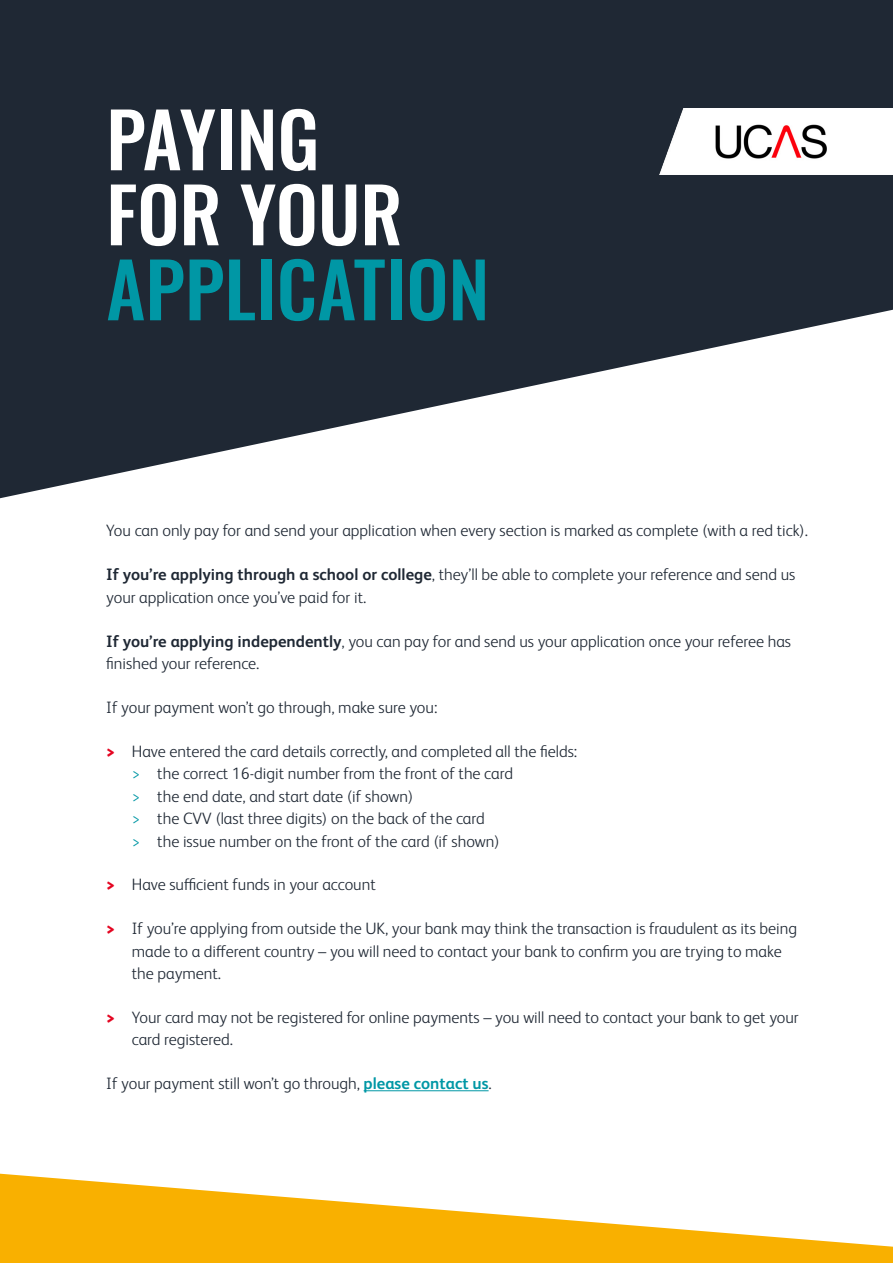
<style>
.page{position:relative;width:893px;height:1263px;background:#fff}
.page>*{position:absolute;margin:0;border:0;box-sizing:border-box;transform-origin:0 0}
.t1{font:500 75px/75px "Oswald";color:#fff}
.t2{font:500 75px "Oswald";color:#0097a5}
.t3{font:300 16.5px/22.5px "FS Albert Pro";color:#1f2834}
.s1{font-weight:700}
.s2{font-weight:800;color:#e40521}
.s3{color:#0097a5}
.s4{font-weight:700;color:#0097a5}
</style>
<div class="page">
<svg style="left:0;top:0;width:893px;height:498px;fill:#1f2834"></svg>
<img style="left:660px;top:108px;width:233px;height:66px">
<hr style="left:364px;top:1090px;width:125px;height:1px;background:#0097a5">
<svg style="left:0;top:1174px;width:893px;height:89px;fill:#f9b000"></svg>
<h1 class="t1" style="left:106px;top:107px;width:298px">PAYING<br>FOR YOUR</h1>
<h1 class="t2" style="left:106px;top:251px;width:385px">APPLICATION</h1>
<p class="t3" style="left:106px;top:518px;width:703px">You can only pay for and send your application when every section is marked as complete (with a red tick).</p>
<p class="t3" style="left:106px;top:562px;width:691px"><span class="s1">If you’re applying through a school or college</span>, they’ll be able to complete your reference and send us your application once you’ve paid for it.</p>
<p class="t3" style="left:106px;top:629px;width:686px"><span class="s1">If you’re applying independently</span>, you can pay for and send us your application once your referee has finished your reference.</p>
<p class="t3" style="left:106px;top:695px;width:333px">If your payment won’t go through, make sure you:</p>
<p class="t3" style="left:132px;top:739px;width:447px;text-indent:-26px"><span class="s2">&gt;</span> Have entered the card details correctly, and completed all the fields: <span class="s3">&gt;</span> the correct 16-digit number from the front of the card<br><span class="s3">&gt;</span> the end date, and start date (if shown)<br><span class="s3">&gt;</span> the CVV (last three digits) on the back of the card<br><span class="s3">&gt;</span> the issue number on the front of the card (if shown)</p>
<p class="t3" style="left:106px;top:872px;width:271px"><span class="s2">&gt;</span> Have sufficient funds in your account</p>
<p class="t3" style="left:132px;top:916px;width:667px;text-indent:-26px"><span class="s2">&gt;</span> If you’re applying from outside the UK, your bank may think the transaction is fraudulent as its being made to a different country – you will need to contact your bank to confirm you are trying to make the payment.</p>
<p class="t3" style="left:132px;top:1005px;width:668px;text-indent:-26px"><span class="s2">&gt;</span> Your card may not be registered for online payments – you will need to contact your bank to get your card registered.</p>
<p class="t3" style="left:106px;top:1071px;width:387px">If your payment still won’t go through, <span class="s4">please contact us</span>.</p>
</div>
